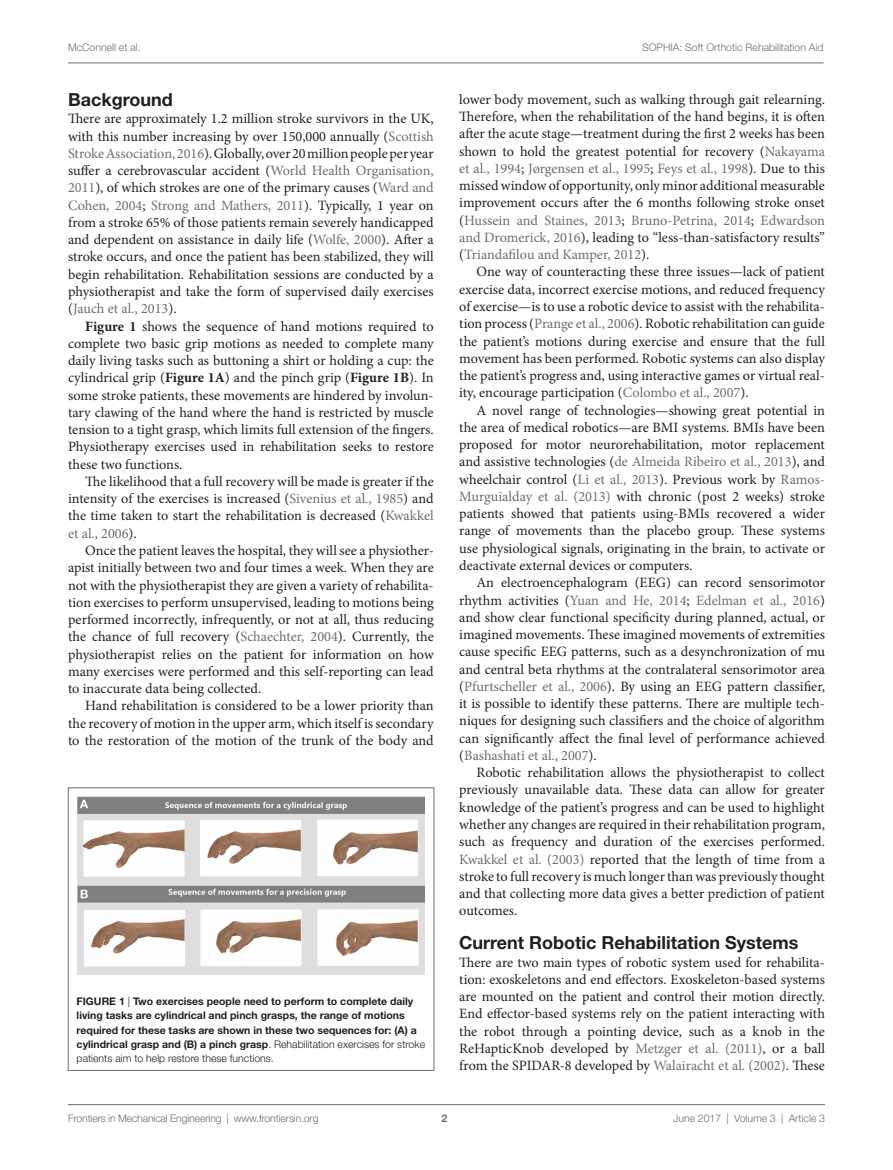
<style>
.page{position:relative;width:893px;height:1170px;background:#fff}
.page>*{position:absolute;margin:0;border:0;box-sizing:border-box;transform-origin:0 0}
.t1{font:700 18px "Helvetica Neue LT Std";color:#231f20}
.t2{font:14.25px/17.2px "Minion Pro";color:#231f20;text-align:justify}
.t3{font:700 10.5px/14.2px "Helvetica Neue LT Std";color:#231f20}
.t4{font:300 10.5px "Helvetica Neue LT Std";color:#6c6d70}
.t5{font:700 10.5px "Helvetica Neue LT Std";color:#6c6d70}
.s1{color:#6c6d70}
.s2{font-weight:700}
.s3{font-weight:300}
</style>
<div class="page">
<img style="left:78px;top:796px;width:346px;height:178px">
<div style="left:68px;top:787px;width:366px;height:283px;border:1px solid #6c6d70"></div>
<hr style="left:68px;top:63px;width:756px;height:1px;background:#6c6d70">
<hr style="left:68px;top:1104px;width:757px;height:1px;background:#6c6d70">
<p class="t4" style="left:68px;top:41px;width:74px">McConnell et al.</p>
<p class="t4" style="left:642px;top:41px;width:183px">SOPHIA: Soft Orthotic Rehabilitation Aid</p>
<p class="t1" style="left:68px;top:88px;width:106px">Background</p>
<p class="t2" style="left:68px;top:110px;width:367px">There are approximately 1.2 million stroke survivors in the UK, with this number increasing by over 150,000 annually (<span class="s1">Scottish Stroke Association, 2016</span>). Globally, over 20 million people per year suffer a cerebrovascular accident (<span class="s1">World Health Organisation, 2011</span>), of which strokes are one of the primary causes (<span class="s1">Ward and Cohen, 2004</span>; <span class="s1">Strong and Mathers, 2011</span>). Typically, 1 year on from a stroke 65% of those patients remain severely handicapped and dependent on assistance in daily life (<span class="s1">Wolfe, 2000</span>). After a stroke occurs, and once the patient has been stabilized, they will begin rehabilitation. Rehabilitation sessions are conducted by a physiotherapist and take the form of supervised daily exercises (<span class="s1">Jauch et al., 2013</span>).</p>
<p class="t2" style="left:68px;top:317px;width:367px;text-indent:17px"><span class="s2">Figure 1</span> shows the sequence of hand motions required to complete two basic grip motions as needed to complete many daily living tasks such as buttoning a shirt or holding a cup: the cylindrical grip (<span class="s2">Figure 1A</span>) and the pinch grip (<span class="s2">Figure 1B</span>). In some stroke patients, these movements are hindered by involun&shy;tary clawing of the hand where the hand is restricted by muscle tension to a tight grasp, which limits full extension of the fingers.<br>Physiotherapy exercises used in rehabilitation seeks to restore these two functions.</p>
<p class="t2" style="left:68px;top:473px;width:367px;text-indent:17px">The likelihood that a full recovery will be made is greater if the intensity of the exercises is increased (<span class="s1">Sivenius et al., 1985</span>) and the time taken to start the rehabilitation is decreased (<span class="s1">Kwakkel et al., 2006</span>).</p>
<p class="t2" style="left:68px;top:542px;width:367px;text-indent:17px">Once the patient leaves the hospital, they will see a physiother&shy;apist initially between two and four times a week. When they are not with the physiotherapist they are given a variety of rehabilita&shy;tion exercises to perform unsupervised, leading to motions being performed incorrectly, infrequently, or not at all, thus reducing the chance of full recovery (<span class="s1">Schaechter, 2004</span>). Currently, the physiotherapist relies on the patient for information on how many exercises were performed and this self-reporting can lead to inaccurate data being collected.</p>
<p class="t2" style="left:68px;top:697px;width:367px;text-indent:17px">Hand rehabilitation is considered to be a lower priority than the recovery of motion in the upper arm, which itself is secondary to the restoration of the motion of the trunk of the body and</p>
<p class="t3" style="left:77px;top:993px;width:350px">Figure 1 <span class="s3">|</span> Two exercises people need to perform to complete daily living tasks are cylindrical and pinch grasps, the range of motions required for these tasks are shown in these two sequences for: (A) a cylindrical grasp and (B) a pinch grasp<span class="s3">. Rehabilitation exercises for stroke patients aim to help restore these functions.</span></p>
<p class="t2" style="left:459px;top:91px;width:367px">lower body movement, such as walking through gait relearning.<br>Therefore, when the rehabilitation of the hand begins, it is often after the acute stage—treatment during the first 2 weeks has been shown to hold the greatest potential for recovery (<span class="s1">Nakayama et al., 1994</span>; <span class="s1">Jørgensen et al., 1995</span>; <span class="s1">Feys et al., 1998</span>). Due to this missed window of opportunity, only minor additional measurable improvement occurs after the 6 months following stroke onset (<span class="s1">Hussein and Staines, 2013</span>; <span class="s1">Bruno-Petrina, 2014</span>; <span class="s1">Edwardson and Dromerick, 2016</span>), leading to “less-than-satisfactory results” (<span class="s1">Triandafilou and Kamper, 2012</span>).</p>
<p class="t2" style="left:459px;top:263px;width:367px;text-indent:17px">One way of counteracting these three issues—lack of patient exercise data, incorrect exercise motions, and reduced frequency of exercise—is to use a robotic device to assist with the rehabilita&shy;tion process (<span class="s1">Prange et al., 2006</span>). Robotic rehabilitation can guide the patient’s motions during exercise and ensure that the full movement has been performed. Robotic systems can also display the patient’s progress and, using interactive games or virtual real&shy;ity, encourage participation (<span class="s1">Colombo et al., 2007</span>).</p>
<p class="t2" style="left:459px;top:401px;width:367px;text-indent:17px">A novel range of technologies—showing great potential in the area of medical robotics—are BMI systems. BMIs have been proposed for motor neurorehabilitation, motor replacement and assistive technologies (<span class="s1">de Almeida Ribeiro et al., 2013</span>), and wheelchair control (<span class="s1">Li et al., 2013</span>). Previous work by <span class="s1">Ramos-Murguialday et al. (2013)</span> with chronic (post 2 weeks) stroke patients showed that patients using-BMIs recovered a wider range of movements than the placebo group. These systems use physiological signals, originating in the brain, to activate or deactivate external devices or computers.</p>
<p class="t2" style="left:459px;top:574px;width:367px;text-indent:17px">An electroencephalogram (EEG) can record sensorimotor rhythm activities (<span class="s1">Yuan and He, 2014</span>; <span class="s1">Edelman et al., 2016</span>) and show clear functional specificity during planned, actual, or imagined movements. These imagined movements of extremities cause specific EEG patterns, such as a desynchronization of mu and central beta rhythms at the contralateral sensorimotor area (<span class="s1">Pfurtscheller et al., 2006</span>). By using an EEG pattern classifier, it is possible to identify these patterns. There are multiple tech&shy;niques for designing such classifiers and the choice of algorithm can significantly affect the final level of performance achieved (<span class="s1">Bashashati et al., 2007</span>).</p>
<p class="t2" style="left:459px;top:764px;width:367px;text-indent:17px">Robotic rehabilitation allows the physiotherapist to collect previously unavailable data. These data can allow for greater knowledge of the patient’s progress and can be used to highlight whether any changes are required in their rehabilitation program, such as frequency and duration of the exercises performed.<br><span class="s1">Kwakkel et al. (2003)</span> reported that the length of time from a stroke to full recovery is much longer than was previously thought and that collecting more data gives a better prediction of patient outcomes.</p>
<p class="t1" style="left:459px;top:931px;width:341px">Current Robotic Rehabilitation Systems</p>
<p class="t2" style="left:459px;top:953px;width:367px">There are two main types of robotic system used for rehabilita&shy;tion: exoskeletons and end effectors. Exoskeleton-based systems are mounted on the patient and control their motion directly.<br>End effector-based systems rely on the patient interacting with the robot through a pointing device, such as a knob in the ReHapticKnob developed by <span class="s1">Metzger et al. (2011)</span>, or a ball from the SPIDAR-8 developed by <span class="s1">Walairacht et al. (2002)</span>. These</p>
<p class="t4" style="left:68px;top:1111px;width:252px">Frontiers in Mechanical Engineering | www.frontiersin.org</p>
<p class="t4" style="left:673px;top:1111px;width:153px">June 2017 | Volume 3 | Article 3</p>
<p class="t5" style="left:441px;top:1111px;width:7px">2</p>
</div>
